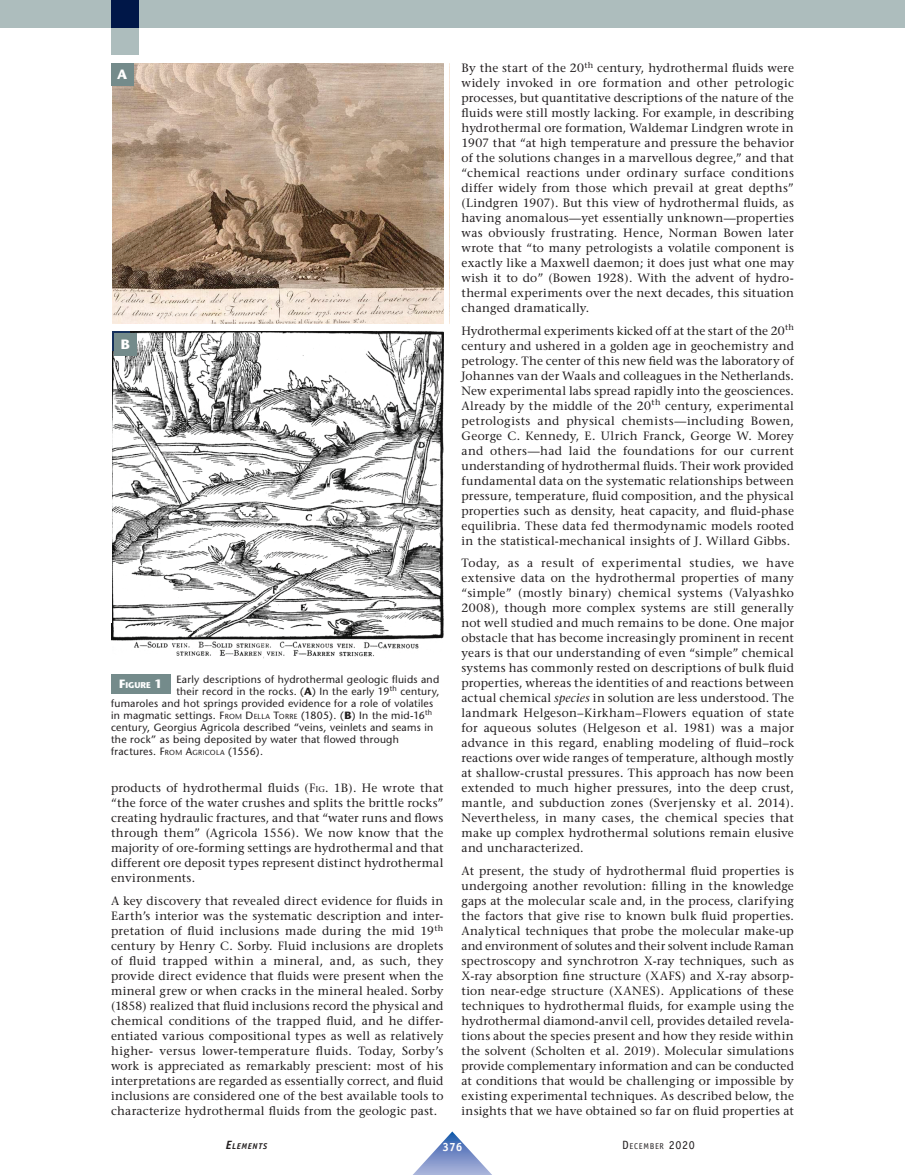
<style>
.page{position:relative;width:905px;height:1175px;background:#fff}
.page>*{position:absolute;margin:0;border:0;box-sizing:border-box;transform-origin:0 0}
.t1{font:21.3px "Arial";color:#fff}
.t2{font:700 13.5px "Stone Sans";color:#fff}
.t3{font:12px/15px "Stone Serif";letter-spacing:.015em;color:#231f20;text-align:justify}
.t4{font:700 12px "Officina Sans";color:#fcfcfc}
.t5{font:10.5px "Stone Sans";letter-spacing:.02em;color:#231f20}
.t6{font:8.4px "Officina Sans";letter-spacing:.085em;color:#231f20}
.t7{font:italic 700 8.4px "Officina Sans";letter-spacing:.08em;color:#231f20}
.t8{font:700 8.4px "Stone Sans";color:#fff}
.s1{font-size:12px}
.s2{font-weight:700}
.s3{font-style:inherit}
.s4{font-size:7.35px}
.s5{font-size:8.4px}
.s6{font-style:italic}
</style>
<div class="page">
<svg style="left:414px;top:1131px;width:77px;height:43px"></svg>
<div style="left:0;top:0;width:904px;height:27px;background:#adbdbd"></div>
<div style="left:111px;top:27px;width:27px;height:27px;background:#adbdbd"></div>
<div style="left:111px;top:0;width:27px;height:27px;background:#001748"></div>
<img style="left:111px;top:331px;width:333px;height:328px">
<img style="left:112px;top:63px;width:332px;height:261px">
<div style="left:111px;top:331px;width:18px;height:20px;background:#15305c"></div>
<div style="left:111px;top:674px;width:59px;height:19px;background:#748b8b"></div>
<div style="left:111px;top:63px;width:23px;height:23px;background:#748b8b"></div>
<div style="left:114px;top:333px;width:22px;height:23px;background:#748b8b"></div>
<h1 class="t1" style="left:114px;top:59px;width:16px">A</h1>
<p class="t2" style="left:117px;top:67px;width:12px">A</p>
<h1 class="t1" style="left:114px;top:327px;width:16px">B</h1>
<p class="t2" style="left:121px;top:337px;width:11px">B</p>
<p class="t8" style="left:119px;top:680px;width:44px"><span class="s1">F</span>IGURE <span class="s1">1</span></p>
<p class="t5" style="left:176px;top:673px;width:264px">Early descriptions of hydrothermal geologic fluids and</p>
<p class="t5" style="left:176px;top:685px;width:265px">their record in the rocks. (<span class="s2">A</span>) In the early 19<sup>th</sup> century,</p>
<p class="t5" style="left:111px;top:697px;width:324px">fumaroles and hot springs provided evidence for a role of volatiles</p>
<p class="t5" style="left:111px;top:709px;width:323px">in magmatic settings. <span class="s3">F</span><span class="s4">ROM</span> <span class="s3">D</span> <span class="s4">ELLA</span> <span class="s3">T</span><span class="s4">ORRE</span> <span class="s3">(1805).</span> (<span class="s2">B</span>) In the mid-16<sup>th</sup></p>
<p class="t5" style="left:111px;top:721px;width:324px">century, Georgius Agricola described “veins, veinlets and seams in</p>
<p class="t5" style="left:111px;top:733px;width:289px">the rock” as being deposited by water that flowed through</p>
<p class="t5" style="left:111px;top:745px;width:154px">fractures. <span class="s3">F</span><span class="s4">ROM</span> <span class="s3">A</span><span class="s4">GRICOLA</span> <span class="s3">(1556)</span>.</p>
<p class="t3" style="left:111px;top:780px;width:334px">products of hydrothermal fluids (<span class="s3">F</span><span class="s5">ig</span><span class="s3">. 1B</span>). He wrote that “the force of the water crushes and splits the brittle rocks” creating hydraulic fractures, and that “water runs and flows through them” (Agricola 1556). We now know that the majority of ore-forming settings are hydrothermal and that different ore deposit types represent distinct hydrothermal environments.</p>
<p class="t3" style="left:111px;top:893px;width:334px">A key discovery that revealed direct evidence for fluids in Earth’s interior was the systematic description and inter&shy;pretation of fluid inclusions made during the mid 19<sup>th </sup>century by Henry C. Sorby. Fluid inclusions are droplets of fluid trapped within a mineral, and, as such, they provide direct evidence that fluids were present when the mineral grew or when cracks in the mineral healed. Sorby (1858) realized that fluid inclusions record the physical and chemical conditions of the trapped fluid, and he differ&shy;entiated various compositional types as well as relatively higher- versus lower-temperature fluids. Today, Sorby’s work is appreciated as remarkably prescient: most of his interpretations are regarded as essentially correct, and fluid inclusions are considered one of the best available tools to characterize hydrothermal fluids from the geologic past.</p>
<p class="t3" style="left:461px;top:60px;width:334px">By the start of the 20<sup>th</sup> century, hydrothermal fluids were widely invoked in ore formation and other petrologic processes, but quantitative descriptions of the nature of the fluids were still mostly lacking. For example, in describing hydrothermal ore formation, Waldemar Lindgren wrote in 1907 that “at high temperature and pressure the behavior of the solutions changes in a marvellous degree,” and that “chemical reactions under ordinary surface conditions differ widely from those which prevail at great depths” (Lindgren 1907). But this view of hydrothermal fluids, as having anomalous—yet essentially unknown—properties was obviously frustrating. Hence, Norman Bowen later wrote that “to many petrologists a volatile component is exactly like a Maxwell daemon; it does just what one may wish it to do” (Bowen 1928). With the advent of hydro&shy;thermal experiments over the next decades, this situation changed dramatically.</p>
<p class="t3" style="left:461px;top:323px;width:334px">Hydrothermal experiments kicked off at the start of the 20<sup>th </sup>century and ushered in a golden age in geochemistry and petrology. The center of this new field was the laboratory of Johannes van der Waals and colleagues in the Netherlands.<br>New experimental labs spread rapidly into the geosciences.<br>Already by the middle of the 20<sup>th</sup> century, experimental petrologists and physical chemists—including Bowen, George C. Kennedy, E. Ulrich Franck, George W. Morey and others—had laid the foundations for our current understanding of hydrothermal fluids. Their work provided fundamental data on the systematic relationships between pressure, temperature, fluid composition, and the physical properties such as density, heat capacity, and fluid-phase equilibria. These data fed thermodynamic models rooted in the statistical-mechanical insights of J. Willard Gibbs.</p>
<p class="t3" style="left:461px;top:555px;width:334px">Today, as a result of experimental studies, we have extensive data on the hydrothermal properties of many “simple” (mostly binary) chemical systems (Valyashko 2008), though more complex systems are still generally not well studied and much remains to be done. One major obstacle that has become increasingly prominent in recent years is that our understanding of even “simple” chemical systems has commonly rested on descriptions of bulk fluid properties, whereas the identities of and reactions between actual chemical <span class="s6">species</span> in solution are less understood. The landmark Helgeson–Kirkham–Flowers equation of state for aqueous solutes (Helgeson et al. 1981) was a major advance in this regard, enabling modeling of fluid–rock reactions over wide ranges of temperature, although mostly at shallow-crustal pressures. This approach has now been extended to much higher pressures, into the deep crust, mantle, and subduction zones (Sverjensky et al. 2014).<br>Nevertheless, in many cases, the chemical species that make up complex hydrothermal solutions remain elusive and uncharacterized.</p>
<p class="t3" style="left:461px;top:863px;width:334px">At present, the study of hydrothermal fluid properties is undergoing another revolution: filling in the knowledge gaps at the molecular scale and, in the process, clarifying the factors that give rise to known bulk fluid properties.<br>Analytical techniques that probe the molecular make-up and environment of solutes and their solvent include Raman spectroscopy and synchrotron X-ray techniques, such as X-ray absorption fine structure (XAFS) and X-ray absorp&shy;tion near-edge structure (XANES). Applications of these techniques to hydrothermal fluids, for example using the hydrothermal diamond-anvil cell, provides detailed revela&shy;tions about the species present and how they reside within the solvent (Scholten et al. 2019). Molecular simulations provide complementary information and can be conducted at conditions that would be challenging or impossible by existing experimental techniques. As described below, the insights that we have obtained so far on fluid properties at</p>
<p class="t7" style="left:226px;top:1141px;width:43px"><span class="s1">E</span>LEMENTS</p>
<p class="t4" style="left:442px;top:1139px;width:22px">376</p>
<p class="t6" style="left:622px;top:1141px;width:74px"><span class="s1">D</span>ECEMBER <span class="s1">2020</span></p>
</div>
